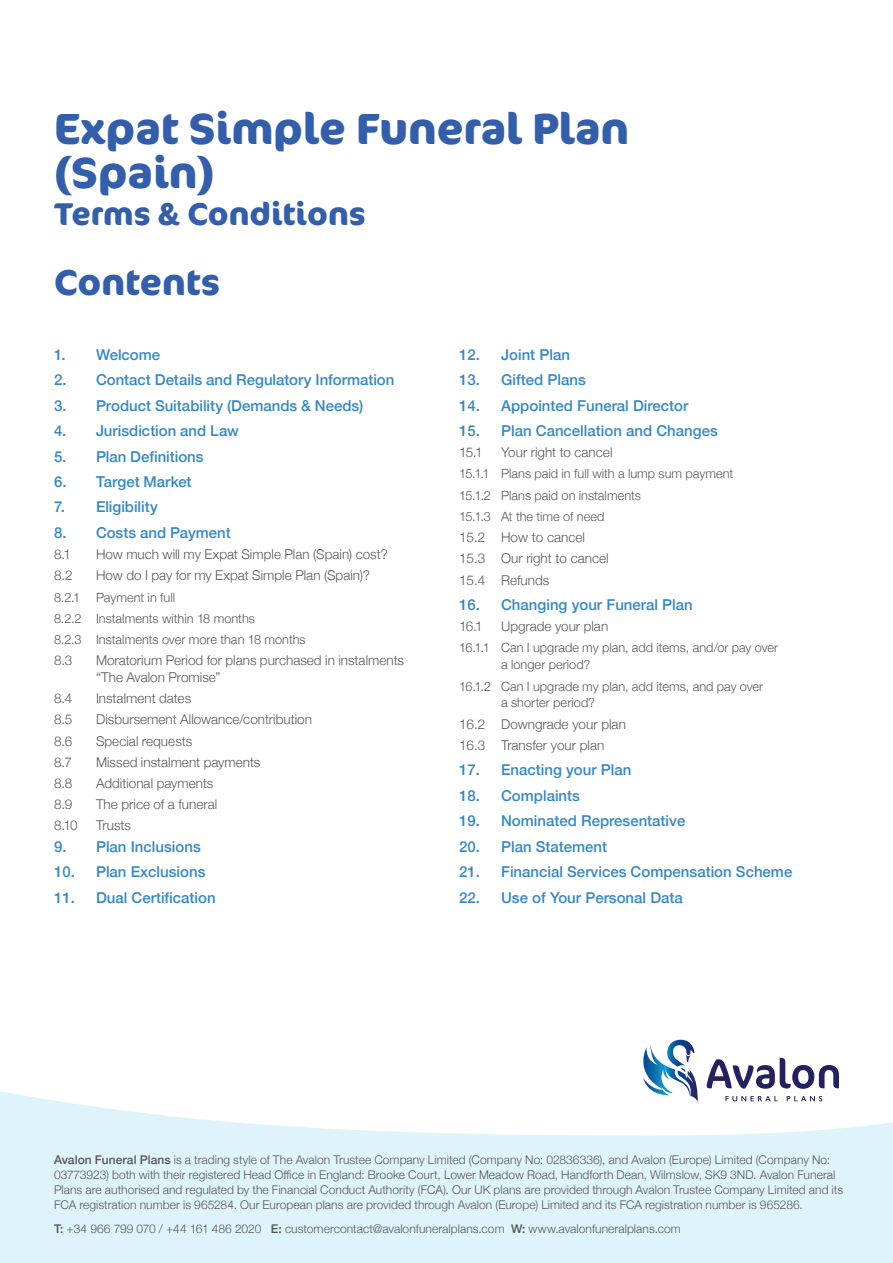
<style>
.page{position:relative;width:893px;height:1263px;background:#fff}
.page>*{position:absolute;margin:0;border:0;box-sizing:border-box;transform-origin:0 0}
.t1{font:700 43.5px/43.5px "Cocon Pro";color:#325eab}
.t2{font:700 36px "Cocon Pro";color:#325eab}
.t3{font:700 31.5px "Cocon Pro";color:#325eab}
.Sub_head{font:500 15px "Helvetica Neue";color:#3588c6}
.SubSub_Head{font:500 15px "Helvetica Neue";color:#3588c6}
.SubSub_Head-2{font:300 13.5px/17px "Helvetica Neue";color:#57585a}
.Sub_head-2{font:300 13.5px "Helvetica Neue";color:#57585a}
.SubSub_Head-3{font:300 12.75px/17px "Helvetica Neue";letter-spacing:.005em;color:#57585a}
.Body_Copy{font:300 12px/15px "Helvetica Neue";letter-spacing:.005em;color:#57585a}
.s1{font-weight:500}
</style>
<div class="page">
<svg style="left:0;top:1091px;width:893px;height:172px;fill:#dff3fa"></svg>
<svg style="left:725px;top:1096px;width:53px;height:5px"></svg>
<svg style="left:787px;top:1096px;width:35px;height:5px"></svg>
<svg style="left:643px;top:1040px;width:55px;height:62px"></svg>
<svg style="left:707px;top:1058px;width:132px;height:31px"></svg>
<p class="t1" style="left:54px;top:106px;width:576px">Expat Simple Funeral Plan (Spain)</p>
<p class="t3" style="left:54px;top:193px;width:313px">Terms &amp; Conditions</p>
<p class="t2" style="left:54px;top:257px;width:168px">Contents</p>
<p class="Sub_head" style="left:54px;top:342px;width:108px">1. Welcome</p>
<p class="Sub_head" style="left:54px;top:368px;width:342px">2. Contact Details and Regulatory Information</p>
<p class="Sub_head" style="left:54px;top:393px;width:311px">3. Product Suitability (Demands &amp; Needs)</p>
<p class="Sub_head" style="left:54px;top:419px;width:186px">4. Jurisdiction and Law</p>
<p class="Sub_head" style="left:54px;top:444px;width:151px">5. Plan Definitions</p>
<p class="Sub_head" style="left:54px;top:470px;width:139px">6. Target Market</p>
<p class="Sub_head" style="left:54px;top:495px;width:105px">7. Eligibility</p>
<p class="Sub_head" style="left:54px;top:520px;width:178px">8. Costs and Payment</p>
<p class="SubSub_Head-2" style="left:54px;top:545px;width:19px">8.1</p>
<p class="SubSub_Head-2" style="left:96px;top:545px;width:293px">How much will my Expat Simple Plan (Spain) cost?</p>
<p class="SubSub_Head-2" style="left:54px;top:566px;width:20px">8.2</p>
<p class="SubSub_Head-2" style="left:96px;top:566px;width:275px">How do I pay for my Expat Simple Plan (Spain)?</p>
<p class="SubSub_Head-3" style="left:54px;top:587px;width:123px">8.2.1 Payment in full</p>
<p class="SubSub_Head-3" style="left:54px;top:609px;width:202px">8.2.2 Instalments within 18 months</p>
<p class="SubSub_Head-3" style="left:54px;top:630px;width:253px">8.2.3 Instalments over more than 18 months</p>
<p class="SubSub_Head-2" style="left:54px;top:651px;width:20px">8.3</p>
<p class="SubSub_Head-2" style="left:96px;top:651px;width:310px">Moratorium Period for plans purchased in instalments “The Avalon Promise”</p>
<p class="SubSub_Head-2" style="left:54px;top:689px;width:20px">8.4</p>
<p class="SubSub_Head-2" style="left:96px;top:689px;width:97px">Instalment dates</p>
<p class="SubSub_Head-2" style="left:54px;top:710px;width:20px">8.5</p>
<p class="SubSub_Head-2" style="left:96px;top:710px;width:217px">Disbursement Allowance/contribution</p>
<p class="SubSub_Head-2" style="left:54px;top:731px;width:20px">8.6</p>
<p class="SubSub_Head-2" style="left:96px;top:731px;width:98px">Special requests</p>
<p class="SubSub_Head-2" style="left:54px;top:753px;width:19px">8.7</p>
<p class="SubSub_Head-2" style="left:96px;top:753px;width:166px">Missed instalment payments</p>
<p class="SubSub_Head-2" style="left:54px;top:774px;width:20px">8.8</p>
<p class="SubSub_Head-2" style="left:96px;top:774px;width:119px">Additional payments</p>
<p class="SubSub_Head-2" style="left:54px;top:795px;width:20px">8.9</p>
<p class="SubSub_Head-2" style="left:96px;top:795px;width:123px">The price of a funeral</p>
<p class="SubSub_Head-2" style="left:54px;top:816px;width:25px">8.10</p>
<p class="SubSub_Head-2" style="left:96px;top:816px;width:36px">Trusts</p>
<p class="SubSub_Head" style="left:54px;top:834px;width:148px">9. Plan Inclusions</p>
<p class="SubSub_Head" style="left:54px;top:860px;width:153px">10. Plan Exclusions</p>
<p class="SubSub_Head" style="left:54px;top:885px;width:163px">11. Dual Certification</p>
<p class="SubSub_Head" style="left:459px;top:342px;width:112px">12. Joint Plan</p>
<p class="SubSub_Head" style="left:459px;top:368px;width:128px">13. Gifted Plans</p>
<p class="SubSub_Head" style="left:459px;top:393px;width:231px">14. Appointed Funeral Director</p>
<p class="SubSub_Head" style="left:459px;top:419px;width:260px">15. Plan Cancellation and Changes</p>
<p class="SubSub_Head-2" style="left:459px;top:443px;width:25px">15.1</p>
<p class="SubSub_Head-2" style="left:501px;top:443px;width:113px">Your right to cancel</p>
<p class="SubSub_Head-3" style="left:459px;top:464px;width:276px">15.1.1 Plans paid in full with a lump sum payment</p>
<p class="SubSub_Head-3" style="left:459px;top:486px;width:183px">15.1.2 Plans paid on instalments</p>
<p class="SubSub_Head-3" style="left:459px;top:507px;width:147px">15.1.3 At the time of need</p>
<p class="SubSub_Head-2" style="left:459px;top:528px;width:127px">15.2 How to cancel</p>
<p class="SubSub_Head-2" style="left:459px;top:549px;width:151px">15.3 Our right to cancel</p>
<p class="SubSub_Head-2" style="left:459px;top:570px;width:92px">15.4 Refunds</p>
<p class="SubSub_Head" style="left:459px;top:592px;width:235px">16. Changing your Funeral Plan</p>
<p class="SubSub_Head-2" style="left:459px;top:617px;width:25px">16.1</p>
<p class="SubSub_Head-2" style="left:501px;top:617px;width:109px">Upgrade your plan</p>
<p class="SubSub_Head-3" style="left:501px;top:638px;width:279px;text-indent:-42px">16.1.1 Can I upgrade my plan, add items, and/or pay over a longer period?</p>
<p class="SubSub_Head-3" style="left:501px;top:676px;width:264px;text-indent:-42px">16.1.2 Can I upgrade my plan, add items, and pay over a shorter period?</p>
<p class="Sub_head-2" style="left:459px;top:713px;width:168px">16.2 Downgrade your plan</p>
<p class="Sub_head-2" style="left:459px;top:734px;width:147px">16.3 Transfer your plan</p>
<p class="Sub_head" style="left:459px;top:758px;width:174px">17. Enacting your Plan</p>
<p class="Sub_head" style="left:459px;top:783px;width:122px">18. Complaints</p>
<p class="Sub_head" style="left:459px;top:809px;width:228px">19. Nominated Representative</p>
<p class="Sub_head" style="left:459px;top:834px;width:150px">20. Plan Statement</p>
<p class="Sub_head" style="left:459px;top:860px;width:335px">21. Financial Services Compensation Scheme</p>
<p class="Sub_head" style="left:459px;top:885px;width:225px">22. Use of Your Personal Data</p>
<p class="Body_Copy" style="left:54px;top:1151px;width:791px"><span class="s1">Avalon Funeral Plans</span> is a trading style of The Avalon Trustee Company Limited (Company No: 02836336), and Avalon (Europe) Limited (Company No:<br>03773923) both with their registered Head Office in England: Brooke Court, Lower Meadow Road, Handforth Dean, Wilmslow, SK9 3ND. Avalon Funeral Plans are authorised and regulated by the Financial Conduct Authority (FCA). Our UK plans are provided through Avalon Trustee Company Limited and its FCA registration number is 965284. Our European plans are provided through Avalon (Europe) Limited and its FCA registration number is 965286.</p>
<p class="Body_Copy" style="left:54px;top:1220px;width:628px"><span class="s1">T:</span> +34 966 799 070 / +44 161 486 2020 <span class="s1">E:</span> customercontact@avalonfuneralplans.com <span class="s1">W:</span> www.avalonfuneralplans.com</p>
</div>
